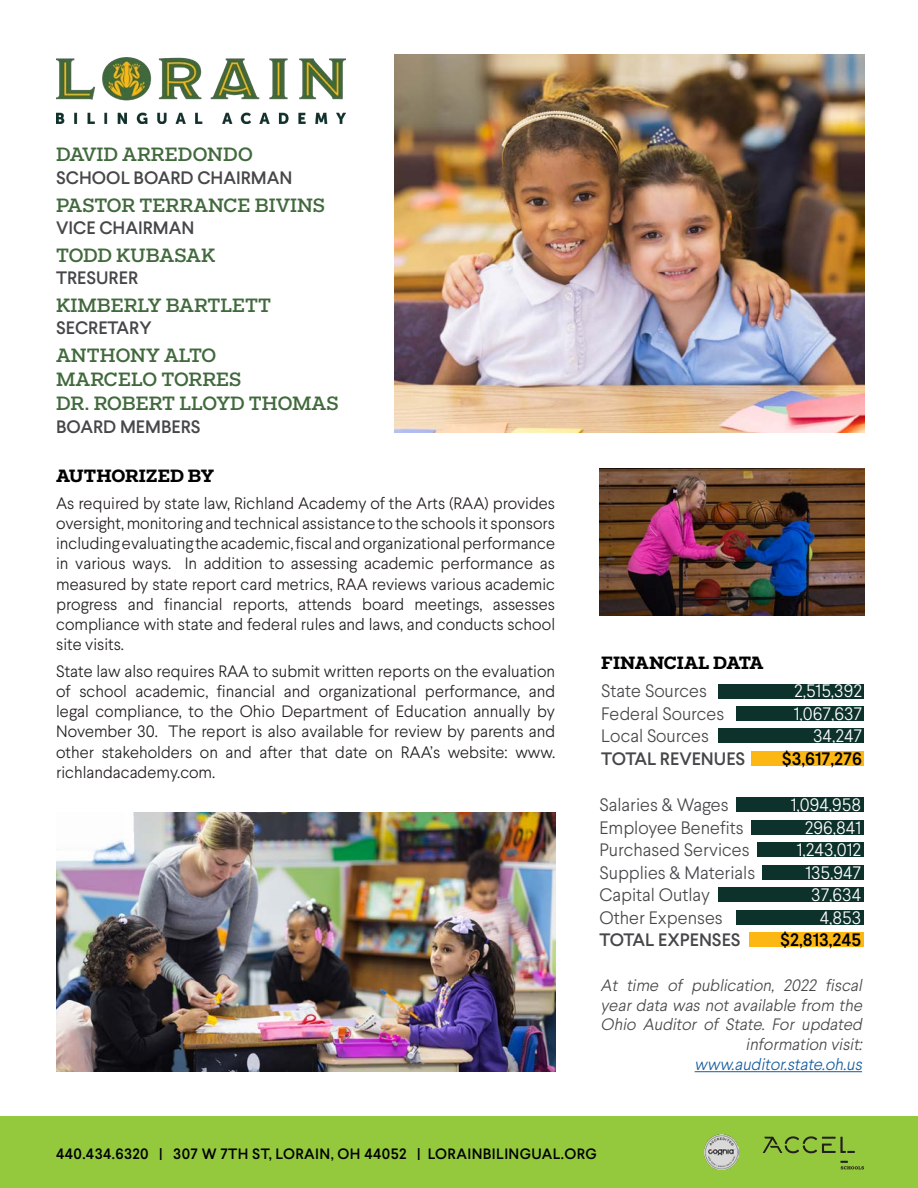
<style>
.page{position:relative;width:918px;height:1188px;background:#fff}
.page>*{position:absolute;margin:0;border:0;box-sizing:border-box;transform-origin:0 0}
.t1{font:500 19.5px "Fakt Slab";color:#40693c}
.t2{font:300 18px "Larsseit";color:#47474a}
.t3{font:500 18px "Larsseit";color:#47474a}
.t4{font:300 18px "Larsseit";color:#fff}
.t5{font:700 18px "Fakt Slab";color:#000}
.t6{font:500 18px "Larsseit";color:#000}
.t7{font:300 16.5px/20.1px "Larsseit";color:#231f20;text-align:justify}
.t8{font:italic 300 16.5px/19.8px "Larsseit";color:#47474a;text-align:right}
.t9{font:italic 300 16.5px "Larsseit";color:#175d9e}
.t10{font:500 15px "Larsseit";letter-spacing:.025em;color:#000}
</style>
<div class="page">
<div style="left:0;top:1117px;width:918px;height:71px;background:#94c83d"></div>
<img style="left:394px;top:54px;width:471px;height:379px">
<div style="left:762px;top:865px;width:102px;height:15px;background:#0d322c"></div>
<div style="left:718px;top:887px;width:146px;height:15px;background:#0d322c"></div>
<div style="left:736px;top:910px;width:128px;height:15px;background:#0d322c"></div>
<div style="left:718px;top:684px;width:146px;height:14px;background:#0d322c"></div>
<div style="left:736px;top:706px;width:128px;height:15px;background:#0d322c"></div>
<div style="left:718px;top:729px;width:146px;height:14px;background:#0d322c"></div>
<div style="left:752px;top:751px;width:112px;height:15px;background:#fdb713"></div>
<hr style="left:695px;top:1071px;width:167px;height:1px;background:#175d9e">
<div style="left:736px;top:798px;width:128px;height:14px;background:#0d322c"></div>
<div style="left:751px;top:820px;width:113px;height:15px;background:#0d322c"></div>
<div style="left:758px;top:843px;width:106px;height:14px;background:#0d322c"></div>
<div style="left:749px;top:932px;width:115px;height:15px;background:#fdb713"></div>
<img style="left:56px;top:58px;width:290px;height:66px">
<img style="left:600px;top:469px;width:265px;height:147px">
<svg style="left:763px;top:1136px;width:92px;height:17px"></svg>
<svg style="left:840px;top:1161px;width:24px;height:8px"></svg>
<img style="left:704px;top:1135px;width:35px;height:34px">
<img style="left:56px;top:812px;width:499px;height:259px">
<p class="t1" style="left:56px;top:142px;width:198px">DAVID ARREDONDO</p>
<p class="t3" style="left:56px;top:166px;width:238px">SCHOOL BOARD CHAIRMAN</p>
<p class="t1" style="left:56px;top:192px;width:270px">PASTOR TERRANCE BIVINS</p>
<p class="t3" style="left:56px;top:216px;width:140px">VICE CHAIRMAN</p>
<p class="t1" style="left:56px;top:242px;width:161px">TODD KUBASAK</p>
<p class="t3" style="left:56px;top:266px;width:84px">TRESURER</p>
<p class="t1" style="left:56px;top:292px;width:216px">KIMBERLY BARTLETT</p>
<p class="t3" style="left:56px;top:316px;width:97px">SECRETARY</p>
<p class="t1" style="left:56px;top:342px;width:162px">ANTHONY ALTO</p>
<p class="t1" style="left:56px;top:366px;width:187px">MARCELO TORRES</p>
<p class="t1" style="left:56px;top:390px;width:284px">DR. ROBERT LLOYD THOMAS</p>
<p class="t3" style="left:56px;top:415px;width:146px">BOARD MEMBERS</p>
<p class="t5" style="left:56px;top:464px;width:160px">AUTHORIZED BY</p>
<p class="t7" style="left:56px;top:493px;width:501px">As required by state law, Richland Academy of the Arts (RAA) provides oversight, monitoring and technical assistance to the schools it sponsors including evaluating the academic, fiscal and organizational performance in various ways. In addition to assessing academic performance as measured by state report card metrics, RAA reviews various academic progress and financial reports, attends board meetings, assesses compliance with state and federal rules and laws, and conducts school site visits.</p>
<p class="t7" style="left:56px;top:661px;width:501px">State law also requires RAA to submit written reports on the evaluation of school academic, financial and organizational performance, and legal compliance, to the Ohio Department of Education annually by November 30. The report is also available for review by parents and other stakeholders on and after that date on RAA’s website: www. richlandacademy.com.</p>
<p class="t5" style="left:601px;top:651px;width:164px">FINANCIAL DATA</p>
<p class="t2" style="left:601px;top:680px;width:107px">State Sources</p>
<p class="t4" style="left:794px;top:680px;width:69px">2,515,392</p>
<p class="t2" style="left:601px;top:702px;width:125px">Federal Sources</p>
<p class="t4" style="left:794px;top:702px;width:70px">1,067,637</p>
<p class="t2" style="left:601px;top:725px;width:109px">Local Sources</p>
<p class="t4" style="left:813px;top:725px;width:50px">34,247</p>
<p class="t3" style="left:601px;top:747px;width:146px">TOTAL REVENUES</p>
<p class="t6" style="left:782px;top:747px;width:82px">$3,617,276</p>
<p class="t2" style="left:600px;top:794px;width:131px">Salaries &amp; Wages</p>
<p class="t4" style="left:791px;top:794px;width:72px">1,094,958</p>
<p class="t2" style="left:600px;top:816px;width:146px">Employee Benefits</p>
<p class="t4" style="left:805px;top:816px;width:58px">296,841</p>
<p class="t2" style="left:600px;top:839px;width:152px">Purchased Services</p>
<p class="t4" style="left:797px;top:839px;width:66px">1,243,012</p>
<p class="t2" style="left:600px;top:861px;width:157px">Supplies &amp; Materials</p>
<p class="t4" style="left:805px;top:861px;width:57px">135,947</p>
<p class="t2" style="left:600px;top:884px;width:112px">Capital Outlay</p>
<p class="t4" style="left:811px;top:884px;width:51px">37,634</p>
<p class="t2" style="left:600px;top:906px;width:125px">Other Expenses</p>
<p class="t4" style="left:820px;top:906px;width:43px">4,853</p>
<p class="t3" style="left:600px;top:928px;width:143px">TOTAL EXPENSES</p>
<p class="t6" style="left:780px;top:928px;width:82px">$2,813,245</p>
<p class="t8" style="left:601px;top:975px;width:267px">At time of publication, 2022 fiscal year data was not available from the<br>Ohio Auditor of State. For updated information visit:</p>
<p class="t9" style="left:695px;top:1054px;width:173px">www.auditor.state.oh.us</p>
<p class="t10" style="left:56px;top:1144px;width:542px">440.434.6320 | 307 W 7TH ST, LORAIN, OH 44052 | LORAINBILINGUAL.ORG</p>
</div>
